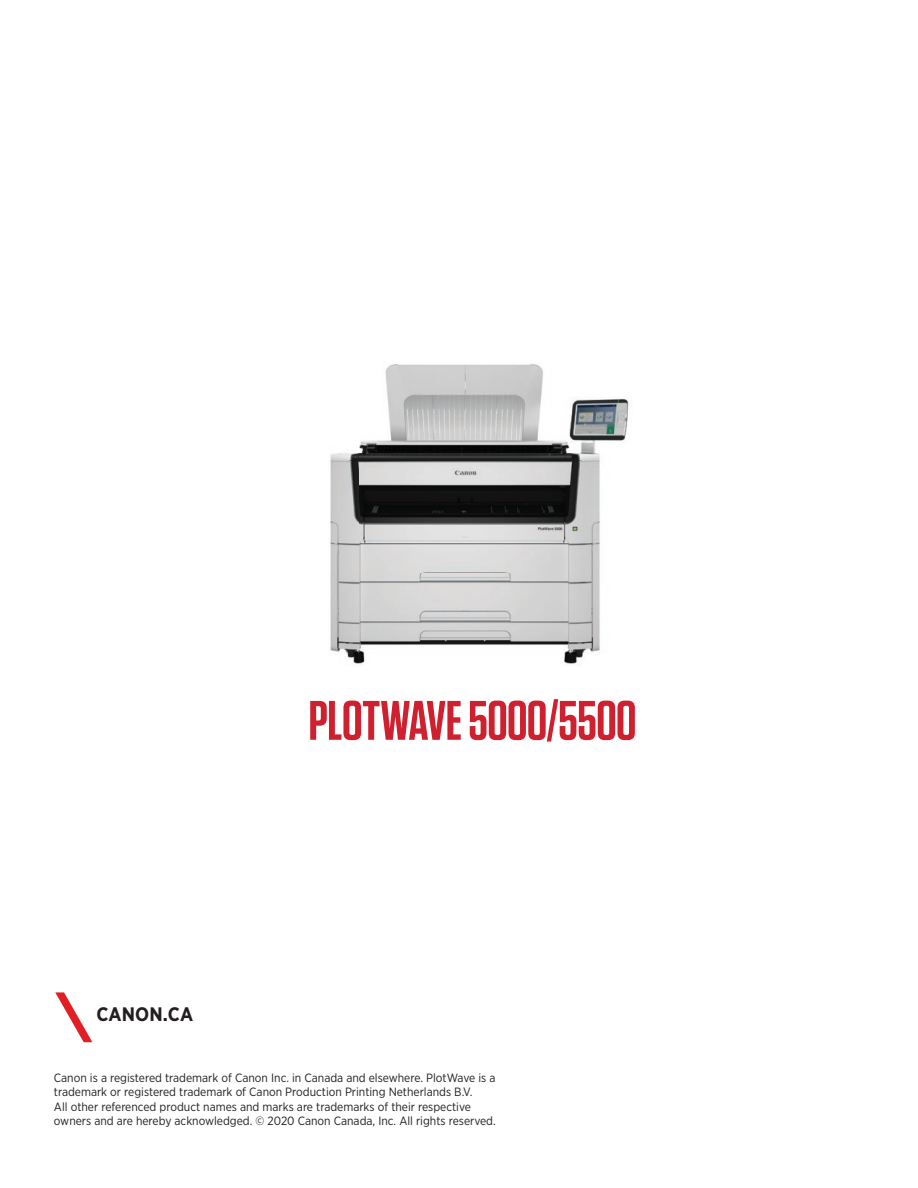
<style>
.page{position:relative;width:918px;height:1188px;background:#fff}
.page>*{position:absolute;margin:0;border:0;box-sizing:border-box;transform-origin:0 0}
.t1{font:600 55.5px "Tungsten";letter-spacing:-.015em;color:#cf202f}
.t2{font:700 19.5px "Gotham Narrow";letter-spacing:.005em;color:#231f20}
.t3{font:12px/14.4px "Gotham Narrow";color:#231f20}
</style>
<div class="page">
<svg style="left:55px;top:992px;width:37px;height:50px"></svg>
<img style="left:329px;top:364px;width:301px;height:302px">
<h2 class="t2" style="left:96px;top:1002px;width:98px">CANON.CA</h2>
<h1 class="t1" style="left:308px;top:691px;width:330px">PLOTWAVE 5000/5500</h1>
<p class="t3" style="left:54px;top:1070px;width:443px">Canon is a registered trademark of Canon Inc. in Canada and elsewhere. PlotWave is a trademark or registered trademark of Canon Production Printing Netherlands B.V.<br>All other referenced product names and marks are trademarks of their respective owners and are hereby acknowledged. © 2020 Canon Canada, Inc. All rights reserved.</p>
</div>
